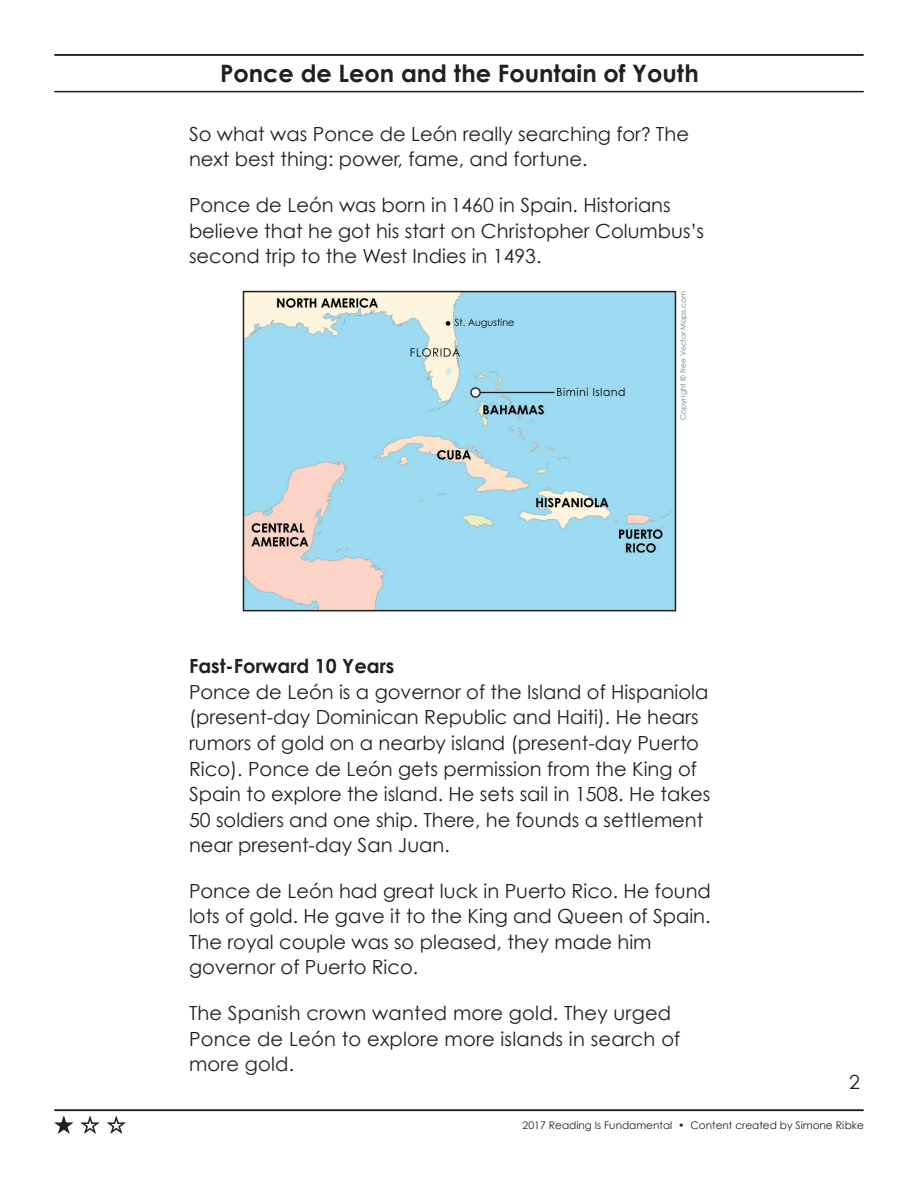
<style>
.page{position:relative;width:918px;height:1188px;background:#fff}
.page>*{position:absolute;margin:0;border:0;box-sizing:border-box;transform-origin:0 0}
.t1{font:700 24px "Century Gothic";color:#231f20}
.t2{font:19.5px/25.5px "Century Gothic";color:#231f20}
.t3{font:700 19.5px "Century Gothic";color:#231f20}
.t4{font:10.5px "Century Gothic";color:#231f20}
.t5{font:7.5px "Century Gothic";color:#76787b}
.s1{font-family:"Avenir"}
</style>
<div class="page">
<hr style="left:55px;top:54px;width:808px;height:2px;background:#231f20">
<hr style="left:55px;top:91px;width:808px;height:1px;background:#231f20">
<svg style="left:54px;top:1116px;width:72px;height:18px"></svg>
<hr style="left:55px;top:1109px;width:808px;height:2px;background:#231f20">
<img style="left:246px;top:294px;width:427px;height:314px">
<div style="left:243px;top:291px;width:433px;height:320px;border:2px solid #231f20"></div>
<p class="t1" style="left:220px;top:58px;width:480px">Ponce de Leon and the Fountain of Youth</p>
<p class="t2" style="left:189px;top:121px;width:502px">So what was Ponce de León really searching for<span class="s1">?</span> The next best thing: power, fame, and fortune.</p>
<p class="t2" style="left:189px;top:192px;width:517px">Ponce de León was born in 1460 in Spain. Historians believe that he got his start on Christopher Columbus’s second trip to the West Indies in 1493.</p>
<p class="t5" style="left:679px;top:420px;width:131px;rotate:-90deg">Copyright © Free Vector Maps.com</p>
<p class="t3" style="left:189px;top:654px;width:207px">Fast-Forward 10 Years</p>
<p class="t2" style="left:189px;top:679px;width:523px">Ponce de León is a governor of the Island of Hispaniola (present-day Dominican Republic and Haiti). He hears rumors of gold on a nearby island (present-day Puerto Rico). Ponce de León gets permission from the King of Spain to explore the island. He sets sail in 1508. He takes 50 soldiers and one ship. There, he founds a settlement near present-day San Juan.</p>
<p class="t2" style="left:189px;top:878px;width:523px">Ponce de León had great luck in Puerto Rico. He found lots of gold. He gave it to the King and Queen of Spain.<br>The royal couple was so pleased, they made him governor of Puerto Rico.</p>
<p class="t2" style="left:189px;top:1000px;width:493px">The Spanish crown wanted more gold. They urged<br>Ponce de León to explore more islands in search of more gold.</p>
<p class="t2" style="left:849px;top:1069px;width:12px">2</p>
<p class="t4" style="left:523px;top:1118px;width:343px">2017 Reading Is Fundamental • Content created by Simone Ribke</p>
</div>
